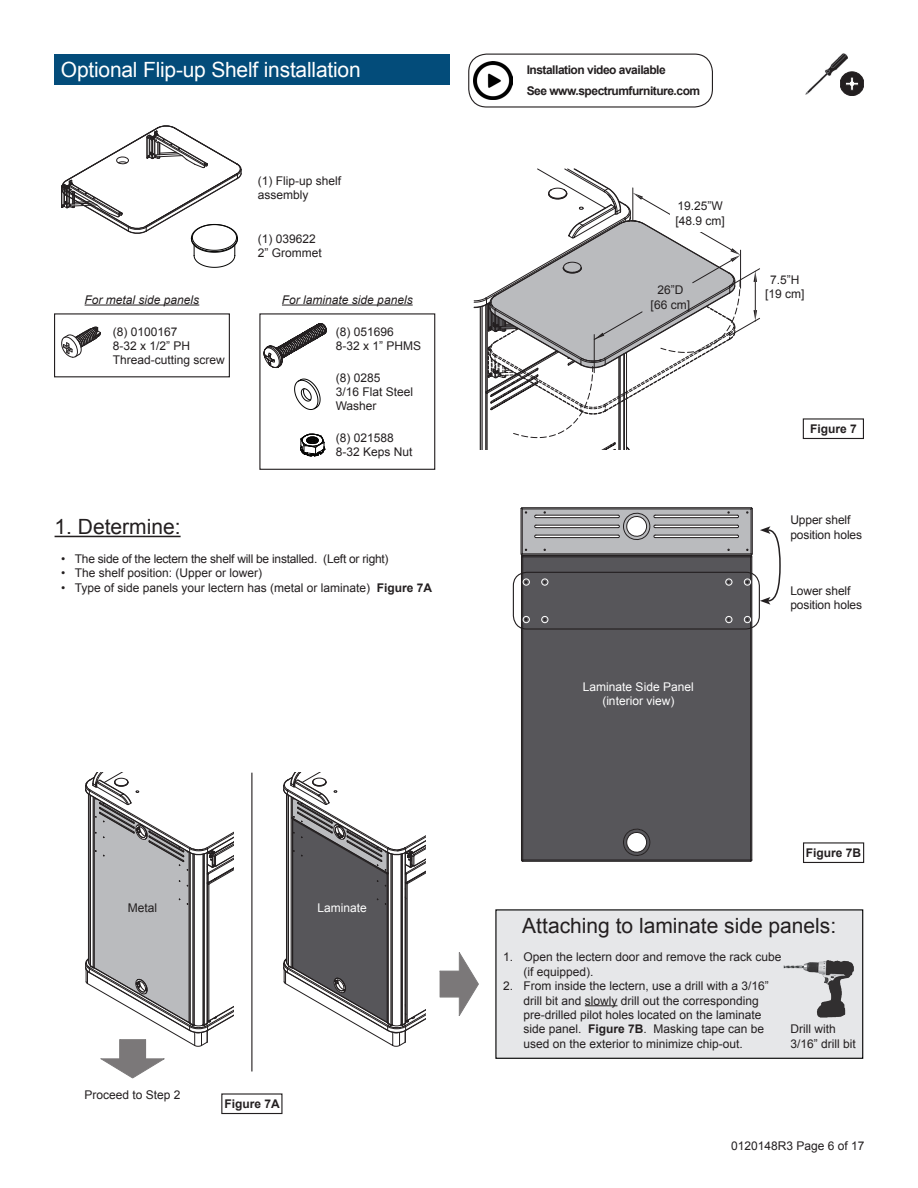
<style>
.page{position:relative;width:918px;height:1188px;background:#fff}
.page>*{position:absolute;margin:0;border:0;box-sizing:border-box;transform-origin:0 0}
.t1{font:21px "Arial";color:#231f20}
.t2{font:21px "Arial";letter-spacing:-.01em;color:#fff}
.t3{font:12px/14.4px "Arial";color:#231f20}
.t4{font:700 12px "Arial";letter-spacing:-.04em;color:#231f20}
.t5{font:12px "Arial";letter-spacing:-.02em;color:#231f20}
.t6{font:12px/14.4px "Arial";color:#fff;text-align:center}
.t7{font:italic 12px "Arial";color:#231f20}
.t8{font:700 12px "Arial";color:#231f20}
.s1{font-weight:700}
</style>
<div class="page">
<svg style="left:520px;top:507px;width:233px;height:355px;background:#616064"></svg>
<hr style="left:523px;top:861px;width:228px;height:1px;background:#231f20">
<hr style="left:522px;top:507px;width:230px;height:1px;background:#231f20">
<hr style="left:523px;top:860px;width:228px;height:1px;background:#231f20">
<hr style="left:522px;top:557px;width:1px;height:303px;background:#231f20">
<svg style="left:474px;top:168px;width:286px;height:282px"></svg>
<img style="left:806px;top:54px;width:42px;height:40px">
<svg style="left:840px;top:72px;width:24px;height:24px"></svg>
<div style="left:54px;top:54px;width:396px;height:30px;background:#034c7a"></div>
<div style="left:259px;top:313px;width:176px;height:157px;border:1px solid #231f20"></div>
<div style="left:54px;top:313px;width:176px;height:64px;border:1px solid #231f20"></div>
<svg style="left:61px;top:327px;width:40px;height:30px"></svg>
<svg style="left:300px;top:434px;width:25px;height:23px"></svg>
<svg style="left:294px;top:379px;width:26px;height:31px"></svg>
<svg style="left:263px;top:323px;width:64px;height:45px"></svg>
<svg style="left:440px;top:952px;width:39px;height:64px"></svg>
<div style="left:513px;top:572px;width:247px;height:58px;border:1px solid #231f20;border-radius:14px"></div>
<div style="left:541px;top:616px;width:7px;height:7px;border:1px solid #fff;border-radius:50%"></div>
<svg style="left:760px;top:526px;width:21px;height:79px"></svg>
<div style="left:541px;top:579px;width:7px;height:7px;border:1px solid #fff;border-radius:50%"></div>
<div style="left:523px;top:616px;width:7px;height:7px;border:1px solid #fff;border-radius:50%"></div>
<div style="left:523px;top:579px;width:7px;height:7px;border:1px solid #fff;border-radius:50%"></div>
<div style="left:744px;top:616px;width:7px;height:7px;border:1px solid #fff;border-radius:50%"></div>
<div style="left:744px;top:579px;width:7px;height:7px;border:1px solid #fff;border-radius:50%"></div>
<div style="left:725px;top:616px;width:7px;height:7px;border:1px solid #fff;border-radius:50%"></div>
<div style="left:725px;top:579px;width:7px;height:7px;border:1px solid #fff;border-radius:50%"></div>
<svg style="left:85px;top:773px;width:149px;height:305px"></svg>
<svg style="left:283px;top:773px;width:143px;height:274px"></svg>
<hr style="left:251px;top:773px;width:1px;height:298px;background:#231f20">
<div style="left:221px;top:1093px;width:62px;height:21px;border:1px solid #231f20"></div>
<img style="left:473px;top:61px;width:39px;height:39px">
<div style="left:468px;top:54px;width:245px;height:54px;border:1px solid #231f20;border-radius:18px"></div>
<div style="left:803px;top:842px;width:61px;height:21px;border:1px solid #231f20"></div>
<hr style="left:282px;top:305px;width:131px;height:1px;background:#231f20">
<hr style="left:85px;top:305px;width:114px;height:1px;background:#231f20">
<svg style="left:61px;top:125px;width:181px;height:143px"></svg>
<div style="left:496px;top:910px;width:367px;height:148px;background:#e6e7e9"></div>
<hr style="left:585px;top:1005px;width:33px;height:1px;background:#231f20">
<div style="left:495px;top:909px;width:368px;height:150px;border:1px solid #000"></div>
<img style="left:803px;top:960px;width:51px;height:58px">
<img style="left:784px;top:965px;width:19px;height:4px">
<hr style="left:55px;top:536px;width:126px;height:1px;background:#231f20">
<div style="left:670px;top:202px;width:60px;height:29px;background:#fff"></div>
<div style="left:803px;top:418px;width:61px;height:21px;border:1px solid #231f20"></div>
<p class="t2" style="left:61px;top:56px;width:301px">Optional Flip-up Shelf installation</p>
<p class="t3" style="left:258px;top:174px;width:85px">(1) Flip-up shelf assembly</p>
<p class="t3" style="left:258px;top:232px;width:60px">(1) 039622</p>
<p class="t3" style="left:258px;top:246px;width:66px">2” Grommet</p>
<p class="t7" style="left:85px;top:292px;width:116px">For metal side panels</p>
<p class="t7" style="left:282px;top:292px;width:132px">For laminate side panels</p>
<p class="t3" style="left:113px;top:324px;width:66px">(8) 0100167</p>
<p class="t3" style="left:113px;top:339px;width:114px">8-32 x 1/2” PH<br>Thread-cutting screw</p>
<p class="t3" style="left:336px;top:324px;width:60px">(8) 051696</p>
<p class="t3" style="left:336px;top:339px;width:87px">8-32 x 1” PHMS</p>
<p class="t3" style="left:336px;top:370px;width:46px">(8) 0285</p>
<p class="t3" style="left:336px;top:385px;width:79px">3/16 Flat Steel<br>Washer</p>
<p class="t3" style="left:336px;top:431px;width:60px">(8) 021588</p>
<p class="t3" style="left:336px;top:445px;width:78px">8-32 Keps Nut</p>
<p class="t1" style="left:55px;top:513px;width:128px">1. Determine:</p>
<p class="t5" style="left:61px;top:551px;width:329px">• The side of the lectern the shelf will be installed. (Left or right)</p>
<p class="t3" style="left:61px;top:566px;width:202px">• The shelf position: (Upper or lower)</p>
<p class="t3" style="left:61px;top:581px;width:372px">• Type of side panels your lectern has (metal or laminate) <span class="s1">Figure 7A</span></p>
<p class="t3" style="left:128px;top:901px;width:31px">Metal</p>
<p class="t6" style="left:317px;top:901px;width:51px">Laminate</p>
<p class="t3" style="left:85px;top:1088px;width:98px">Proceed to Step 2</p>
<p class="t8" style="left:224px;top:1096px;width:57px">Figure 7A</p>
<p class="t4" style="left:527px;top:62px;width:141px">Installation video available</p>
<p class="t4" style="left:527px;top:83px;width:175px">See www.spectrumfurniture.com</p>
<p class="t3" style="left:677px;top:199px;width:47px">19.25”W</p>
<p class="t3" style="left:675px;top:214px;width:51px">[48.9 cm]</p>
<p class="t3" style="left:657px;top:283px;width:28px">26”D</p>
<p class="t3" style="left:651px;top:297px;width:41px">[66 cm]</p>
<p class="t3" style="left:770px;top:272px;width:31px">7.5”H</p>
<p class="t3" style="left:765px;top:287px;width:41px">[19 cm]</p>
<p class="t6" style="left:583px;top:679px;width:112px">Laminate Side Panel (interior view)</p>
<p class="t4" style="left:810px;top:421px;width:48px">Figure 7</p>
<p class="t3" style="left:790px;top:513px;width:73px">Upper shelf position holes</p>
<p class="t3" style="left:790px;top:584px;width:73px">Lower shelf position holes</p>
<p class="t8" style="left:806px;top:845px;width:57px">Figure 7B</p>
<p class="t1" style="left:522px;top:911px;width:315px">Attaching to laminate side panels:</p>
<p class="t3" style="left:523px;top:950px;width:260px;text-indent:-20px">1. Open the lectern door and remove the rack cube (if equipped).</p>
<p class="t3" style="left:523px;top:979px;width:247px;text-indent:-20px">2. From inside the lectern, use a drill with a 3/16” drill bit and slowly drill out the corresponding pre-drilled pilot holes located on the laminate side panel. <span class="s1">Figure 7B</span>. Masking tape can be used on the exterior to minimize chip-out.</p>
<p class="t3" style="left:790px;top:1022px;width:67px">Drill with<br>3/16” drill bit</p>
<p class="t3" style="left:731px;top:1139px;width:135px">0120148R3 Page 6 of 17</p>
</div>
